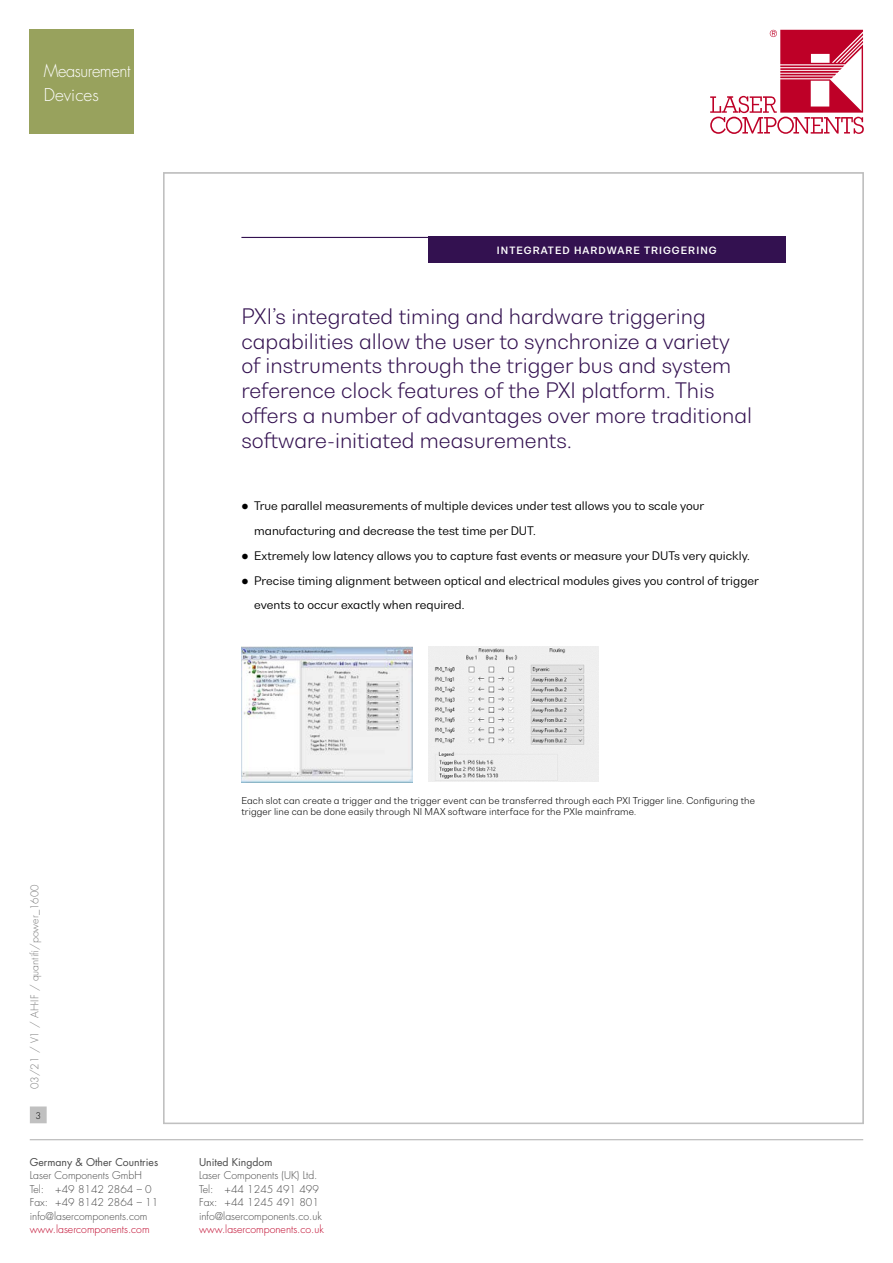
<style>
.page{position:relative;width:893px;height:1263px;background:#fff}
.page>*{position:absolute;margin:0;border:0;box-sizing:border-box;transform-origin:0 0}
.t1{font:300 20.25px/24.9px "Bw Nista Geometric";color:#331150}
.t2{font:300 17.25px/24px "Futura Std";letter-spacing:-.025em;color:#fff;scale:.95 1}
.t3{font:11.25px "Bw Nista Geometric";color:#000}
.t4{font:300 10.5px/13.5px "Futura Std";color:#484848}
.t5{font:300 10.5px "Futura Std";color:#be0027}
.t6{font:10.5px "Futura Std";color:#484848}
.t7{font:300 10.5px "Futura Std";color:#7c7c7c}
.t8{font:700 9.6px "Bw Nista Geometric";letter-spacing:.11em;color:#fff}
.t9{font:300 9px/10.8px "Bw Nista Geometric";letter-spacing:.01em;color:#000}
.t10{font:300 9px "Futura Std";color:#000}
</style>
<div class="page">
<svg style="left:710px;top:30px;width:153px;height:104px"></svg>
<hr style="left:30px;top:1139px;width:833px;height:1px;background:#c0c0c0">
<div style="left:31px;top:1107px;width:15px;height:16px;background:#c0c0c0"></div>
<div style="left:30px;top:1106px;width:17px;height:17px;border:1px solid #c0c0c0"></div>
<hr style="left:241px;top:237px;width:544px;height:1px;background:#331150">
<div style="left:428px;top:237px;width:357px;height:26px;background:#331150"></div>
<img style="left:241px;top:647px;width:171px;height:135px">
<img style="left:428px;top:647px;width:171px;height:134px">
<div style="left:30px;top:30px;width:104px;height:104px;background:#98a25d"></div>
<h2 class="t2" style="left:44px;top:59px;width:93px">Measurement<br>Devices</h2>
<p class="t8" style="left:497px;top:243px;width:221px">INTEGRATED HARDWARE TRIGGERING</p>
<p class="t1" style="left:241px;top:303px;width:512px">PXI’s integrated timing and hardware triggering capabilities allow the user to synchronize a variety of instruments through the trigger bus and system reference clock features of the PXI platform. This offers a number of advantages over more traditional software-initiated measurements.</p>
<p class="t3" style="left:254px;top:498px;width:452px">True parallel measurements of multiple devices under test allows you to scale your</p>
<p class="t3" style="left:254px;top:523px;width:283px">manufacturing and decrease the test time per DUT.</p>
<p class="t3" style="left:254px;top:548px;width:497px">Extremely low latency allows you to capture fast events or measure your DUTs very quickly.</p>
<p class="t3" style="left:254px;top:573px;width:506px">Precise timing alignment between optical and electrical modules gives you control of trigger</p>
<p class="t3" style="left:254px;top:598px;width:212px">events to occur exactly when required.</p>
<p class="t7" style="left:28px;top:1089px;width:207px;rotate:-90deg">03/21 / V1 / AH-IF / quantifi/power_1600</p>
<p class="t10" style="left:35px;top:1110px;width:7px">3</p>
<p class="t6" style="left:30px;top:1155px;width:130px">Germany &amp; Other Countries</p>
<p class="t4" style="left:30px;top:1169px;width:130px">Laser Components GmbH<br>Tel: +49 8142 2864 – 0<br>Fax: +49 8142 2864 – 11 info@lasercomponents.com</p>
<p class="t5" style="left:30px;top:1223px;width:121px">www.lasercomponents.com</p>
<p class="t9" style="left:241px;top:795px;width:515px">Each slot can create a trigger and the trigger event can be transferred through each PXI Trigger line. Configuring the trigger line can be done easily through NI MAX software interface for the PXIe mainframe.</p>
<p class="t6" style="left:199px;top:1155px;width:75px">United Kingdom</p>
<p class="t4" style="left:199px;top:1169px;width:124px">Laser Components (UK) Ltd.<br>Tel: +44 1245 491 499<br>Fax: +44 1245 491 801 info@lasercomponents.co.uk</p>
<p class="t5" style="left:199px;top:1223px;width:126px">www.lasercomponents.co.uk</p>
</div>
